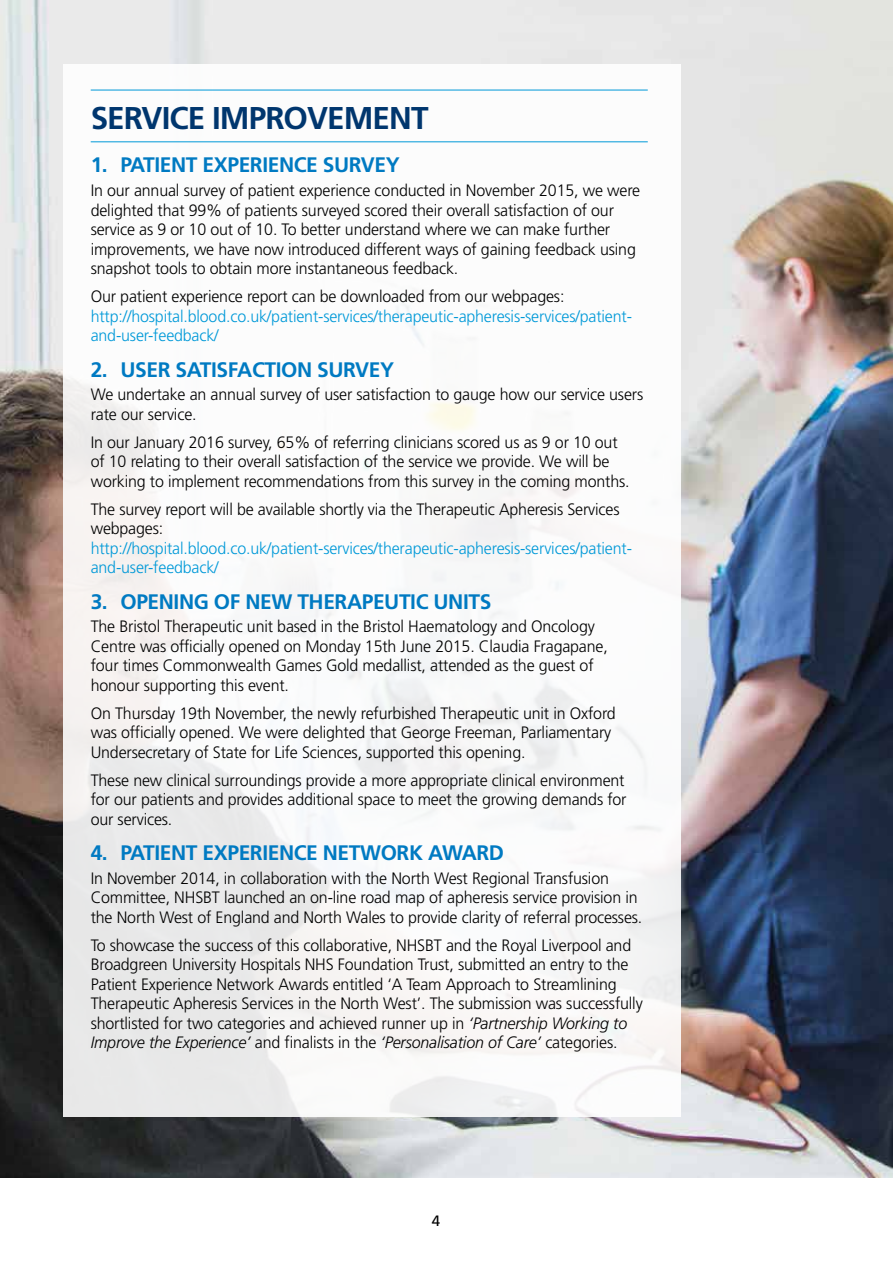
<style>
.page{position:relative;width:893px;height:1263px;background:#fff}
.page>*{position:absolute;margin:0;border:0;box-sizing:border-box;transform-origin:0 0}
.t1{font:700 31.5px "Frutiger";letter-spacing:-.03em;color:#00366e}
.t2{font:700 21px "Frutiger";letter-spacing:-.02em;color:#007ac2}
.t3{font:300 16.5px/19.5px "Frutiger";letter-spacing:-.01em;color:#000}
.t4{font:300 16.5px/19.5px "Frutiger";letter-spacing:-.01em;color:#0099d8}
.t5{font:15px "Frutiger";color:#000}
.s1{font-style:italic}
</style>
<div class="page">
<img style="left:0;top:0;width:893px;height:1178px">
<div style="left:64px;top:64px;width:617px;height:1052px;background:linear-gradient(to right,#f3f3f3,#fcfcfc)"></div>
<hr style="left:91px;top:90px;width:557px;height:1px;background:#0099d8">
<hr style="left:91px;top:141px;width:557px;height:1px;background:#0099d8">
<h1 class="t1" style="left:91px;top:99px;width:339px">SERVICE IMPROVEMENT</h1>
<p class="t2" style="left:91px;top:153px;width:311px">1. PATIENT EXPERIENCE SURVEY</p>
<p class="t3" style="left:91px;top:181px;width:551px">In our annual survey of patient experience conducted in November 2015, we were delighted that 99% of patients surveyed scored their overall satisfaction of our service as 9 or 10 out of 10. To better understand where we can make further improvements, we have now introduced different ways of gaining feedback using snapshot tools to obtain more instantaneous feedback.</p>
<p class="t3" style="left:91px;top:287px;width:475px">Our patient experience report can be downloaded from our webpages:</p>
<p class="t4" style="left:91px;top:306px;width:543px">http://hospital.blood.co.uk/patient-services/therapeutic-apheresis-services/patient&shy;and-user-feedback/</p>
<p class="t2" style="left:91px;top:357px;width:305px">2. USER SATISFACTION SURVEY</p>
<p class="t3" style="left:91px;top:385px;width:554px">We undertake an annual survey of user satisfaction to gauge how our service users rate our service.</p>
<p class="t3" style="left:91px;top:432px;width:540px">In our January 2016 survey, 65% of referring clinicians scored us as 9 or 10 out of 10 relating to their overall satisfaction of the service we provide. We will be working to implement recommendations from this survey in the coming months.</p>
<p class="t3" style="left:91px;top:499px;width:530px">The survey report will be available shortly via the Therapeutic Apheresis Services webpages:</p>
<p class="t4" style="left:91px;top:538px;width:543px">http://hospital.blood.co.uk/patient-services/therapeutic-apheresis-services/patient&shy;and-user-feedback/</p>
<p class="t2" style="left:91px;top:589px;width:402px">3. OPENING OF NEW THERAPEUTIC UNITS</p>
<p class="t3" style="left:91px;top:617px;width:519px">The Bristol Therapeutic unit based in the Bristol Haematology and Oncology Centre was officially opened on Monday 15th June 2015. Claudia Fragapane, four times Commonwealth Games Gold medallist, attended as the guest of honour supporting this event.</p>
<p class="t3" style="left:91px;top:703px;width:527px">On Thursday 19th November, the newly refurbished Therapeutic unit in Oxford was officially opened. We were delighted that George Freeman, Parliamentary<br>Undersecretary of State for Life Sciences, supported this opening.</p>
<p class="t3" style="left:91px;top:770px;width:537px;text-align:justify">These new clinical surroundings provide a more appropriate clinical environment for our patients and provides additional space to meet the growing demands for our services.</p>
<p class="t2" style="left:91px;top:840px;width:415px">4. PATIENT EXPERIENCE NETWORK AWARD</p>
<p class="t3" style="left:91px;top:868px;width:553px">In November 2014, in collaboration with the North West Regional Transfusion<br>Committee, NHSBT launched an on-line road map of apheresis service provision in the North West of England and North Wales to provide clarity of referral processes.</p>
<p class="t3" style="left:91px;top:935px;width:554px">To showcase the success of this collaborative, NHSBT and the Royal Liverpool and Broadgreen University Hospitals NHS Foundation Trust, submitted an entry to the Patient Experience Network Awards entitled ‘A Team Approach to Streamlining Therapeutic Apheresis Services in the North West’. The submission was successfully shortlisted for two categories and achieved runner up in <span class="s1">‘Partnership Working to Improve the Experience’</span> and finalists in the <span class="s1">‘Personalisation of Care’</span> categories.</p>
<p class="t5" style="left:432px;top:1212px;width:10px">4</p>
</div>
